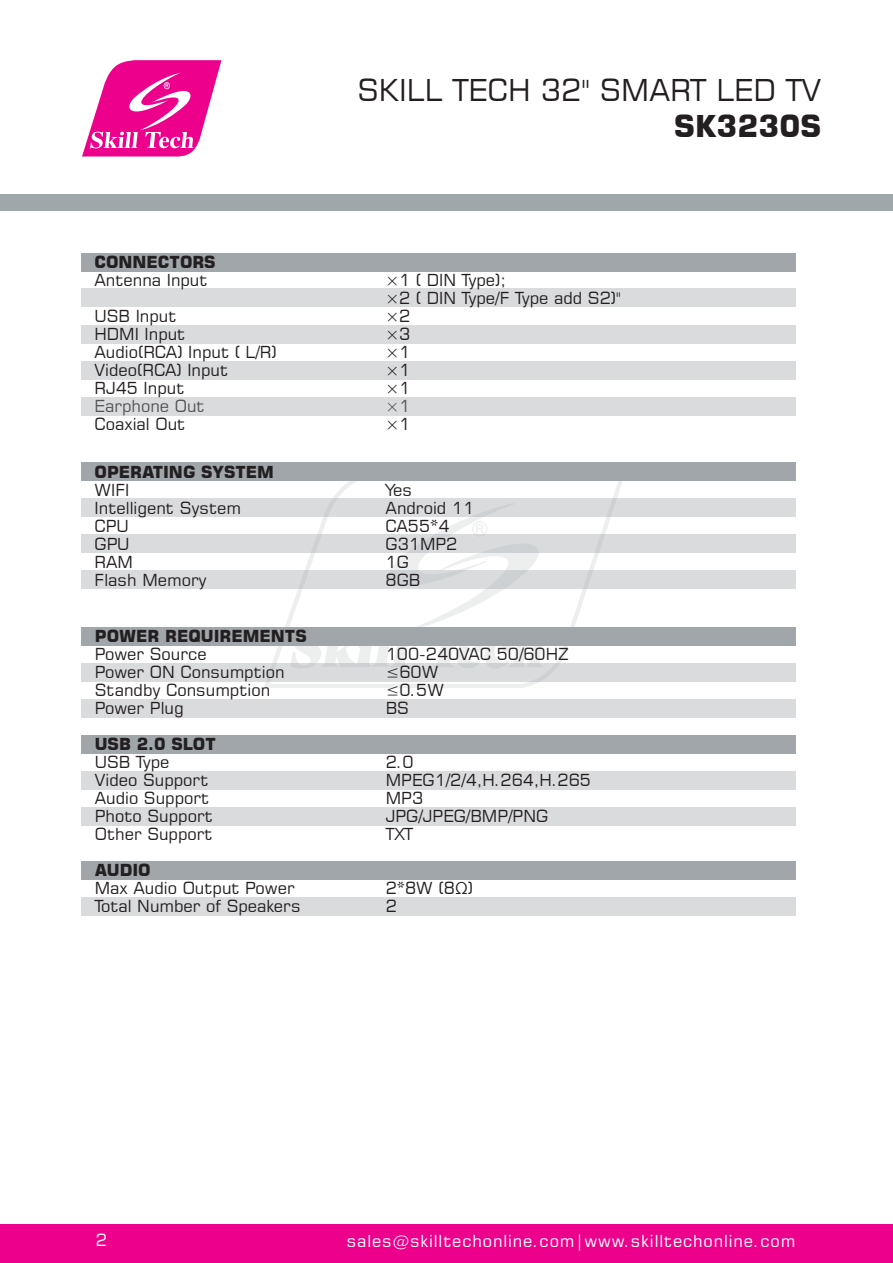
<style>
.page{position:relative;width:893px;height:1263px;background:#fff}
.page>*{position:absolute;margin:0;border:0;box-sizing:border-box;transform-origin:0 0}
.t1{font:30px "Square 721 BT";color:#231f20}
.t2{font:700 30px "Square 721 BT";color:#231f20}
.t3{font:16.5px/18px "Square 721 BT";color:#231f20}
.t4{font:700 16.5px "Square 721 BT";color:#231f20}
.t5{font:16.5px "Square 721 BT";letter-spacing:.05em;color:#fff}
</style>
<div class="page">
<div style="left:81px;top:897px;width:715px;height:18px;background:#d9dbdd"></div>
<div style="left:81px;top:861px;width:715px;height:18px;background:#a0a6aa"></div>
<div style="left:81px;top:772px;width:715px;height:18px;background:#d9dbdd"></div>
<div style="left:81px;top:808px;width:715px;height:18px;background:#d9dbdd"></div>
<div style="left:81px;top:736px;width:715px;height:18px;background:#a0a6aa"></div>
<svg style="left:261px;top:481px;width:370px;height:207px"></svg>
<svg style="left:291px;top:516px;width:252px;height:147px"></svg>
<div style="left:0;top:194px;width:893px;height:17px;background:#a0a7ab"></div>
<div style="left:0;top:1224px;width:893px;height:39px;background:#ec008c"></div>
<svg style="left:82px;top:60px;width:140px;height:97px"></svg>
<div style="left:81px;top:289px;width:715px;height:18px;background:#d9dbdd"></div>
<div style="left:81px;top:325px;width:715px;height:18px;background:#d9dbdd"></div>
<div style="left:81px;top:361px;width:715px;height:18px;background:#d9dbdd"></div>
<div style="left:81px;top:253px;width:715px;height:18px;background:#a0a6aa"></div>
<div style="left:81px;top:397px;width:715px;height:18px;background:#d9dbdd"></div>
<div style="left:81px;top:498px;width:715px;height:18px;background:#d9dbdd"></div>
<div style="left:81px;top:534px;width:715px;height:18px;background:#d9dbdd"></div>
<div style="left:81px;top:570px;width:715px;height:18px;background:#d9dbdd"></div>
<div style="left:81px;top:463px;width:715px;height:18px;background:#a0a6aa"></div>
<div style="left:81px;top:663px;width:715px;height:18px;background:#d9dbdd"></div>
<div style="left:81px;top:699px;width:715px;height:18px;background:#d9dbdd"></div>
<div style="left:81px;top:628px;width:715px;height:18px;background:#a0a6aa"></div>
<h1 class="t1" style="left:358px;top:71px;width:465px">SKILL TECH 32" SMART LED TV</h1>
<h1 class="t2" style="left:674px;top:107px;width:148px">SK3230S</h1>
<p class="t4" style="left:94px;top:252px;width:123px">CONNECTORS</p>
<p class="t3" style="left:94px;top:271px;width:115px">Antenna Input</p>
<p class="t3" style="left:385px;top:271px;width:237px">×1 ( DIN Type);<br>×2 ( DIN Type/F Type add S2)"</p>
<p class="t3" style="left:94px;top:307px;width:84px">USB Input</p>
<p class="t3" style="left:385px;top:307px;width:26px">×2</p>
<p class="t3" style="left:94px;top:325px;width:92px">HDMI Input</p>
<p class="t3" style="left:385px;top:325px;width:26px">×3</p>
<p class="t3" style="left:94px;top:343px;width:184px">Audio(RCA) Input ( L/R)</p>
<p class="t3" style="left:385px;top:343px;width:26px">×1</p>
<p class="t3" style="left:94px;top:361px;width:135px">Video(RCA) Input</p>
<p class="t3" style="left:385px;top:361px;width:26px">×1</p>
<p class="t3" style="left:94px;top:379px;width:92px">RJ45 Input</p>
<p class="t3" style="left:385px;top:379px;width:26px">×1</p>
<p class="t3" style="left:94px;top:397px;width:112px">Earphone Out</p>
<p class="t3" style="left:385px;top:397px;width:26px">×1</p>
<p class="t3" style="left:94px;top:415px;width:92px">Coaxial Out</p>
<p class="t3" style="left:385px;top:415px;width:26px">×1</p>
<p class="t4" style="left:95px;top:462px;width:181px">OPERATING SYSTEM</p>
<p class="t3" style="left:95px;top:481px;width:36px">WIFI</p>
<p class="t3" style="left:386px;top:481px;width:28px">Yes</p>
<p class="t3" style="left:95px;top:499px;width:148px">Intelligent System</p>
<p class="t3" style="left:386px;top:499px;width:90px">Android 11</p>
<p class="t3" style="left:95px;top:517px;width:36px">CPU</p>
<p class="t3" style="left:386px;top:517px;width:66px">CA55*4</p>
<p class="t3" style="left:95px;top:535px;width:36px">GPU</p>
<p class="t3" style="left:386px;top:535px;width:73px">G31MP2</p>
<p class="t3" style="left:95px;top:553px;width:40px">RAM</p>
<p class="t3" style="left:386px;top:553px;width:25px">1G</p>
<p class="t3" style="left:95px;top:571px;width:113px">Flash Memory</p>
<p class="t3" style="left:386px;top:571px;width:36px">8GB</p>
<p class="t4" style="left:95px;top:626px;width:213px">POWER REQUIREMENTS</p>
<p class="t3" style="left:95px;top:645px;width:113px">Power Source</p>
<p class="t3" style="left:386px;top:645px;width:185px">100-240VAC 50/60HZ</p>
<p class="t3" style="left:95px;top:663px;width:191px">Power ON Consumption</p>
<p class="t3" style="left:386px;top:663px;width:54px">≤60W</p>
<p class="t3" style="left:95px;top:681px;width:177px">Standby Consumption</p>
<p class="t3" style="left:386px;top:681px;width:60px">≤0.5W</p>
<p class="t3" style="left:95px;top:699px;width:90px">Power Plug</p>
<p class="t3" style="left:386px;top:699px;width:25px">BS</p>
<p class="t4" style="left:95px;top:734px;width:122px">USB 2.0 SLOT</p>
<p class="t3" style="left:95px;top:753px;width:76px">USB Type</p>
<p class="t3" style="left:386px;top:753px;width:29px">2.0</p>
<p class="t3" style="left:95px;top:771px;width:115px">Video Support</p>
<p class="t3" style="left:386px;top:771px;width:207px">MPEG1/2/4,H.264,H.265</p>
<p class="t3" style="left:95px;top:789px;width:116px">Audio Support</p>
<p class="t3" style="left:386px;top:789px;width:39px">MP3</p>
<p class="t3" style="left:95px;top:807px;width:120px">Photo Support</p>
<p class="t3" style="left:386px;top:807px;width:164px">JPG/JPEG/BMP/PNG</p>
<p class="t3" style="left:95px;top:825px;width:119px">Other Support</p>
<p class="t3" style="left:386px;top:825px;width:29px">TXT</p>
<p class="t4" style="left:95px;top:860px;width:57px">AUDIO</p>
<p class="t3" style="left:95px;top:879px;width:201px">Max Audio Output Power</p>
<p class="t3" style="left:386px;top:879px;width:89px">2*8W (8Ω)</p>
<p class="t3" style="left:95px;top:897px;width:207px">Total Number of Speakers</p>
<p class="t3" style="left:386px;top:897px;width:13px">2</p>
<p class="t5" style="left:96px;top:1230px;width:13px">2</p>
<p class="t5" style="left:347px;top:1230px;width:450px">sales@skilltechonline.com|www.skilltechonline.com</p>
</div>
